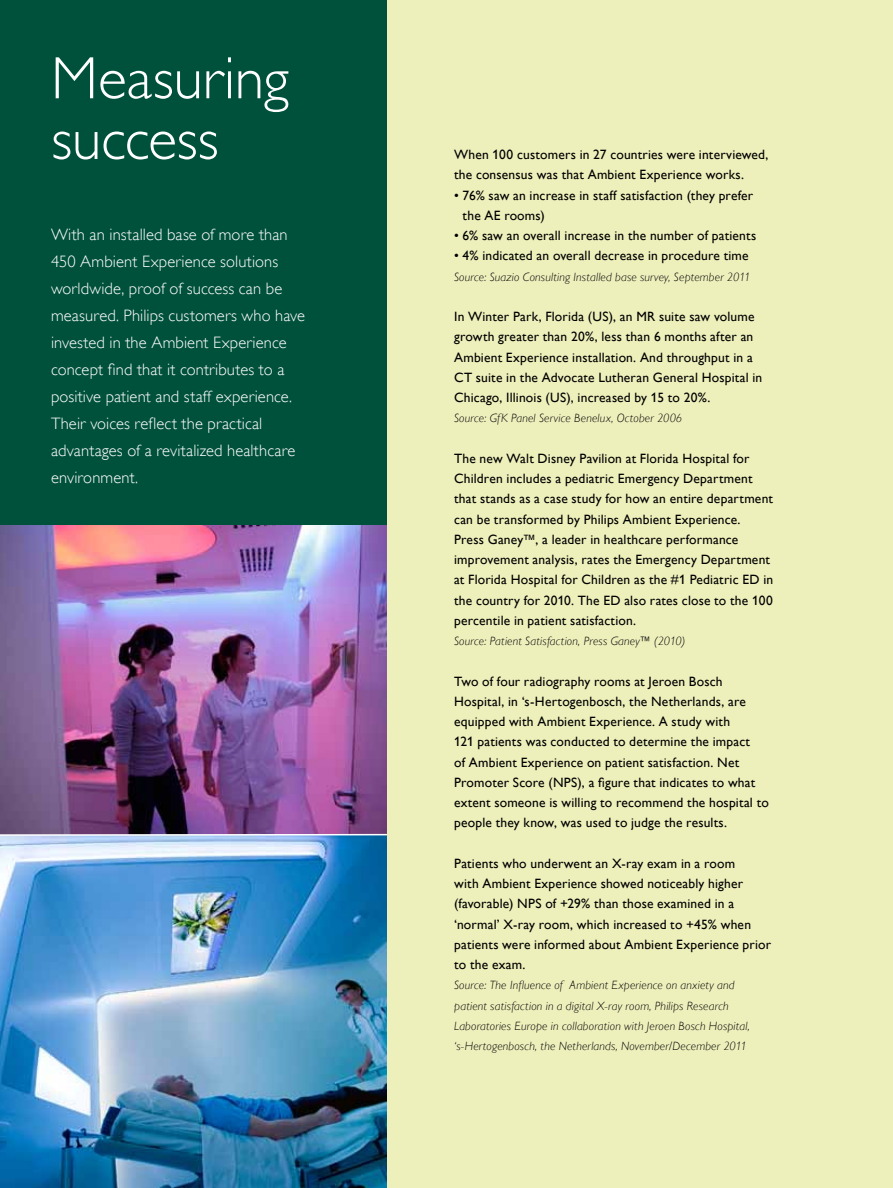
<style>
.page{position:relative;width:893px;height:1188px;background:#fff}
.page>*{position:absolute;margin:0;border:0;box-sizing:border-box;transform-origin:0 0}
.t1{font:60px/60.8px "Gill Sans Alt One WGL Light";letter-spacing:-.005em;color:#fff}
.t2{font:16.5px/27px "Gill Sans Alt One WGL Light";letter-spacing:.005em;color:#fff}
.t3{font:13.5px/20.2px "Gill Sans Alt One WGL";letter-spacing:.015em;color:#000}
.t4{font:italic 12px/20.2px "Gill Sans Alt One WGL Light";letter-spacing:.015em;color:#000}
</style>
<div class="page">
<div style="left:372px;top:0;width:521px;height:1188px;background:#eef0bc"></div>
<img style="left:0;top:524px;width:387px;height:664px">
<div style="left:0;top:0;width:387px;height:524px;background:#00513b"></div>
<hr style="left:0;top:834px;width:387px;height:2px;background:#fff">
<h1 class="t1" style="left:51px;top:48px;width:239px">Measuring success</h1>
<p class="t2" style="left:51px;top:221px;width:256px">With an installed base of more than 450 Ambient Experience solutions worldwide, proof of success can be measured. Philips customers who have invested in the Ambient Experience concept find that it contributes to a positive patient and staff experience.<br>Their voices reflect the practical advantages of a revitalized healthcare environment.</p>
<p class="t3" style="left:454px;top:144px;width:316px">When 100 customers in 27 countries were interviewed, the consensus was that Ambient Experience works.</p>
<p class="t3" style="left:463px;top:185px;width:292px;text-indent:-9px">• 76% saw an increase in staff satisfaction (they prefer the AE rooms)</p>
<p class="t3" style="left:454px;top:225px;width:304px">• 6% saw an overall increase in the number of patients</p>
<p class="t3" style="left:454px;top:245px;width:296px">• 4% indicated an overall decrease in procedure time</p>
<p class="t4" style="left:454px;top:266px;width:298px">Source: Suazio Consulting Installed base survey, September 2011</p>
<p class="t3" style="left:454px;top:306px;width:310px">In Winter Park, Florida (US), an MR suite saw volume growth greater than 20%, less than 6 months after an Ambient Experience installation. And throughput in a CT suite in the Advocate Lutheran General Hospital in Chicago, Illinois (US), increased by 15 to 20%.</p>
<p class="t4" style="left:454px;top:408px;width:230px">Source: GfK Panel Service Benelux, October 2006</p>
<p class="t3" style="left:454px;top:448px;width:321px">The new Walt Disney Pavilion at Florida Hospital for Children includes a pediatric Emergency Department that stands as a case study for how an entire department can be transformed by Philips Ambient Experience.<br>Press Ganey™, a leader in healthcare performance improvement analysis, rates the Emergency Department at Florida Hospital for Children as the #1 Pediatric ED in the country for 2010. The ED also rates close to the 100 percentile in patient satisfaction.</p>
<p class="t4" style="left:454px;top:631px;width:233px">Source: Patient Satisfaction, Press Ganey™ (2010)</p>
<p class="t3" style="left:454px;top:671px;width:316px">Two of four radiography rooms at Jeroen Bosch Hospital, in ‘s-Hertogenbosch, the Netherlands, are equipped with Ambient Experience. A study with<br>121 patients was conducted to determine the impact<br>of Ambient Experience on patient satisfaction. Net Promoter Score (NPS), a figure that indicates to what extent someone is willing to recommend the hospital to people they know, was used to judge the results.</p>
<p class="t3" style="left:454px;top:853px;width:318px">Patients who underwent an X-ray exam in a room<br>with Ambient Experience showed noticeably higher (favorable) NPS of +29% than those examined in a ‘normal’ X-ray room, which increased to +45% when patients were informed about Ambient Experience prior to the exam.</p>
<p class="t4" style="left:454px;top:975px;width:297px">Source: The Influence of Ambient Experience on anxiety and patient satisfaction in a digital X-ray room, Philips Research Laboratories Europe in collaboration with Jeroen Bosch Hospital, ‘s-Hertogenbosch, the Netherlands, November/December 2011</p>
</div>
